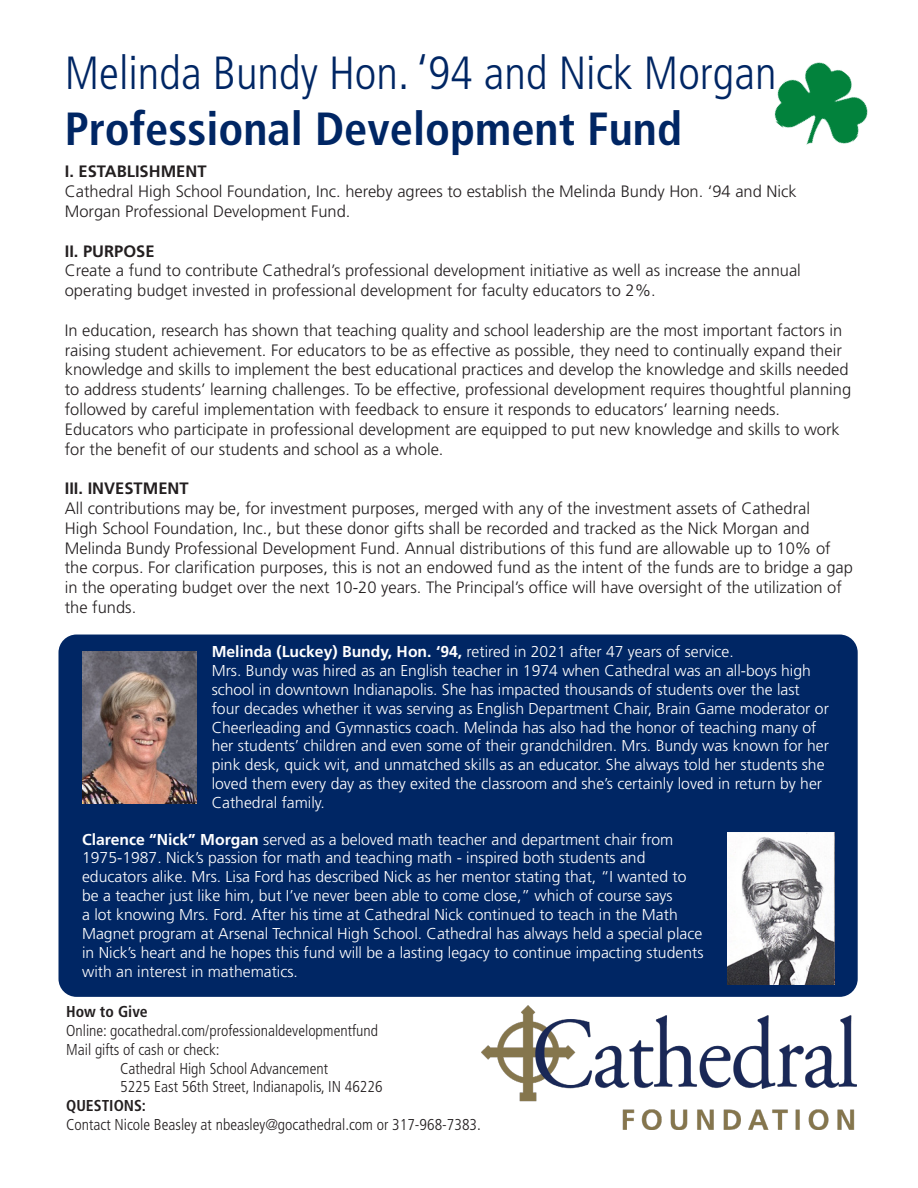
<style>
.page{position:relative;width:918px;height:1188px;background:#fff}
.page>*{position:absolute;margin:0;border:0;box-sizing:border-box;transform-origin:0 0}
.t1{font:300 condensed 46.5px "Frutiger LT Std";color:#002664}
.t2{font:700 condensed 46.5px "Frutiger LT Std";color:#002664}
.t3{font:300 16.5px/19.8px "Frutiger LT Std";color:#231f20}
.t4{font:700 16.5px "Frutiger LT Std";color:#231f20}
.t5{font:300 15.75px/18.9px "Frutiger LT Std";color:#fff}
.t6{font:300 condensed 15.75px "Frutiger LT Std";color:#231f20}
.t7{font:700 condensed 15.75px "Frutiger LT Std";color:#231f20}
.s1{font-weight:700}
</style>
<div class="page">
<div style="left:58px;top:635px;width:800px;height:362px;background:#002664;border-radius:18px"></div>
<img style="left:727px;top:833px;width:107px;height:152px">
<img style="left:82px;top:651px;width:115px;height:152px">
<img style="left:774px;top:62px;width:94px;height:83px">
<img style="left:481px;top:1005px;width:375px;height:125px">
<p class="t1" style="left:65px;top:47px;width:713px">Melinda Bundy Hon. ‘94 and Nick Morgan</p>
<p class="t2" style="left:65px;top:101px;width:619px">Professional Development Fund</p>
<p class="t4" style="left:65px;top:162px;width:143px">I. ESTABLISHMENT</p>
<p class="t3" style="left:65px;top:182px;width:734px">Cathedral High School Foundation, Inc. hereby agrees to establish the Melinda Bundy Hon. ‘94 and Nick</p>
<p class="t3" style="left:65px;top:202px;width:287px">Morgan Professional Development Fund.</p>
<p class="t4" style="left:65px;top:241px;width:91px">II. PURPOSE</p>
<p class="t3" style="left:65px;top:261px;width:738px">Create a fund to contribute Cathedral’s professional development initiative as well as increase the annual</p>
<p class="t3" style="left:65px;top:281px;width:593px">operating budget invested in professional development for faculty educators to 2%.</p>
<p class="t3" style="left:65px;top:320px;width:788px">In education, research has shown that teaching quality and school leadership are the most important factors in raising student achievement. For educators to be as effective as possible, they need to continually expand their knowledge and skills to implement the best educational practices and develop the knowledge and skills needed to address students’ learning challenges. To be effective, professional development requires thoughtful planning followed by careful implementation with feedback to ensure it responds to educators’ learning needs.</p>
<p class="t3" style="left:65px;top:419px;width:777px">Educators who participate in professional development are equipped to put new knowledge and skills to work for the benefit of our students and school as a whole.</p>
<p class="t4" style="left:65px;top:479px;width:125px">III. INVESTMENT</p>
<p class="t3" style="left:65px;top:499px;width:747px">All contributions may be, for investment purposes, merged with any of the investment assets of Cathedral</p>
<p class="t3" style="left:65px;top:518px;width:746px">High School Foundation, Inc., but these donor gifts shall be recorded and tracked as the Nick Morgan and</p>
<p class="t3" style="left:65px;top:538px;width:790px">Melinda Bundy Professional Development Fund. Annual distributions of this fund are allowable up to 10% of the corpus. For clarification purposes, this is not an endowed fund as the intent of the funds are to bridge a gap in the operating budget over the next 10-20 years. The Principal’s office will have oversight of the utilization of the funds.</p>
<p class="t5" style="left:212px;top:642px;width:524px"><span class="s1">Melinda (Luckey) Bundy, Hon. ‘94,</span> retired in 2021 after 47 years of service.</p>
<p class="t5" style="left:212px;top:661px;width:619px">Mrs. Bundy was hired as an English teacher in 1974 when Cathedral was an all-boys high school in downtown Indianapolis. She has impacted thousands of students over the last four decades whether it was serving as English Department Chair, Brain Game moderator or Cheerleading and Gymnastics coach. Melinda has also had the honor of teaching many of her students’ children and even some of their grandchildren. Mrs. Bundy was known for her pink desk, quick wit, and unmatched skills as an educator. She always told her students she loved them every day as they exited the classroom and she’s certainly loved in return by her Cathedral family.</p>
<p class="t5" style="left:82px;top:830px;width:593px"><span class="s1">Clarence “Nick” Morgan</span> served as a beloved math teacher and department chair from<br>1975-1987. Nick’s passion for math and teaching math - inspired both students and</p>
<p class="t5" style="left:82px;top:868px;width:623px">educators alike. Mrs. Lisa Ford has described Nick as her mentor stating that, “I wanted to be a teacher just like him, but I’ve never been able to come close,” which of course says<br>a lot knowing Mrs. Ford. After his time at Cathedral Nick continued to teach in the Math Magnet program at Arsenal Technical High School. Cathedral has always held a special place in Nick’s heart and he hopes this fund will be a lasting legacy to continue impacting students with an interest in mathematics.</p>
<p class="t7" style="left:66px;top:1002px;width:83px">How to Give</p>
<p class="t6" style="left:66px;top:1021px;width:313px">Online: gocathedral.com/professionaldevelopmentfund</p>
<p class="t6" style="left:66px;top:1040px;width:155px">Mail gifts of cash or check:</p>
<p class="t6" style="left:120px;top:1059px;width:210px">Cathedral High School Advancement</p>
<p class="t6" style="left:120px;top:1078px;width:264px">5225 East 56th Street, Indianapolis, IN 46226</p>
<p class="t7" style="left:66px;top:1097px;width:81px">QUESTIONS:</p>
<p class="t6" style="left:66px;top:1116px;width:416px">Contact Nicole Beasley at nbeasley@gocathedral.com or 317-968-7383.</p>
</div>
